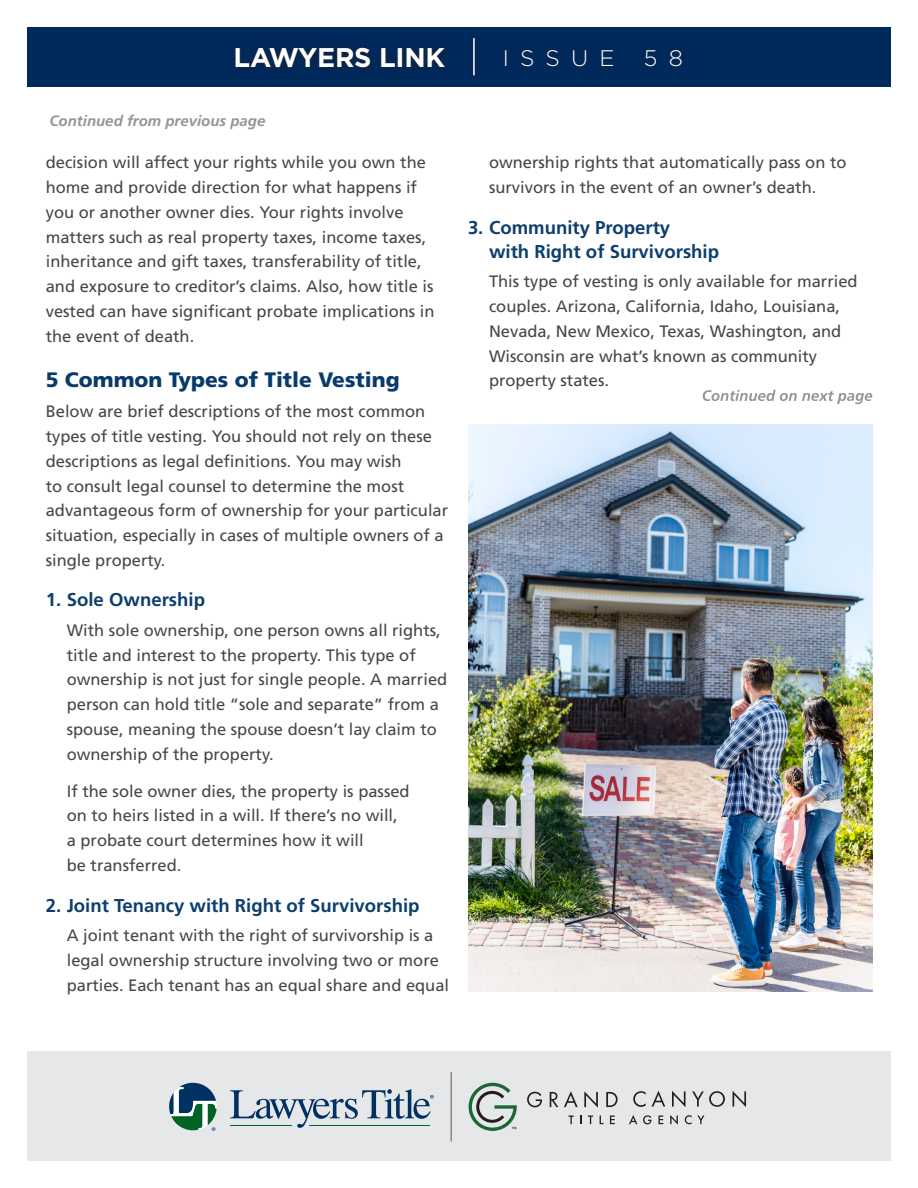
<style>
.page{position:relative;width:918px;height:1188px;background:#fff}
.page>*{position:absolute;margin:0;border:0;box-sizing:border-box;transform-origin:0 0}
.t1{font:700 27px "Gotham";letter-spacing:-.01em;color:#fff}
.t2{font:300 22.5px "Gotham";letter-spacing:.5em;color:#fff}
.t3{font:900 20.85px "Frutiger LT Std";color:#083b6b}
.t4{font:700 18.6px/24.2px "Frutiger LT Std";color:#0d3e6d}
.body_indented{font:16.5px/24.8px "Frutiger LT Std";color:#464748}
.body{font:16.5px/24.8px "Frutiger LT Std";color:#464748}
.body-2{font:italic 700 15px "Frutiger LT Std";color:#939598}
</style>
<div class="page">
<div style="left:27px;top:1052px;width:864px;height:109px;background:#e6e7e9"></div>
<div style="left:27px;top:27px;width:864px;height:59px;background:#00295c"></div>
<div style="left:229px;top:41px;width:222px;height:33px;background:#231f20;opacity:.66"></div>
<hr style="left:473px;top:39px;width:2px;height:36px;background:#fff">
<img style="left:468px;top:424px;width:404px;height:568px">
<svg style="left:703px;top:390px;width:169px;height:14px"></svg>
<hr style="left:451px;top:1072px;width:1px;height:69px;background:#57585a">
<svg style="left:169px;top:1083px;width:48px;height:48px"></svg>
<svg style="left:230px;top:1089px;width:204px;height:39px"></svg>
<svg style="left:527px;top:1092px;width:15px;height:15px"></svg>
<svg style="left:550px;top:1092px;width:8px;height:15px"></svg>
<svg style="left:564px;top:1091px;width:14px;height:16px"></svg>
<svg style="left:584px;top:1091px;width:14px;height:17px"></svg>
<svg style="left:606px;top:1092px;width:12px;height:15px"></svg>
<svg style="left:633px;top:1091px;width:13px;height:16px"></svg>
<svg style="left:652px;top:1091px;width:13px;height:16px"></svg>
<svg style="left:672px;top:1091px;width:14px;height:16px"></svg>
<svg style="left:692px;top:1091px;width:33px;height:16px"></svg>
<svg style="left:733px;top:1091px;width:13px;height:16px"></svg>
<svg style="left:568px;top:1116px;width:6px;height:8px"></svg>
<svg style="left:588px;top:1116px;width:5px;height:8px"></svg>
<svg style="left:610px;top:1115px;width:5px;height:9px"></svg>
<svg style="left:629px;top:1115px;width:8px;height:9px"></svg>
<svg style="left:643px;top:1115px;width:9px;height:9px"></svg>
<svg style="left:658px;top:1115px;width:5px;height:9px"></svg>
<svg style="left:670px;top:1115px;width:8px;height:10px"></svg>
<svg style="left:685px;top:1115px;width:19px;height:9px"></svg>
<svg style="left:468px;top:1083px;width:49px;height:48px"></svg>
<p class="t1" style="left:234px;top:39px;width:213px">LAWYERS LINK</p>
<p class="t2" style="left:503px;top:44px;width:113px">ISSUE</p>
<p class="t2" style="left:644px;top:44px;width:41px">5 8</p>
<p class="body-2" style="left:50px;top:112px;width:217px">Continued from previous page</p>
<p class="body" style="left:46px;top:150px;width:390px">decision will affect your rights while you own the home and provide direction for what happens if you or another owner dies. Your rights involve matters such as real property taxes, income taxes, inheritance and gift taxes, transferability of title, and exposure to creditor’s claims. Also, how title is vested can have significant probate implications in the event of death.</p>
<p class="t3" style="left:46px;top:367px;width:355px">5 Common Types of Title Vesting</p>
<p class="body" style="left:46px;top:399px;width:404px">Below are brief descriptions of the most common types of title vesting. You should not rely on these descriptions as legal definitions. You may wish<br>to consult legal counsel to determine the most advantageous form of ownership for your particular situation, especially in cases of multiple owners of a single property.</p>
<p class="t4" style="left:46px;top:588px;width:161px">1. Sole Ownership</p>
<p class="body_indented" style="left:67px;top:618px;width:382px">With sole ownership, one person owns all rights, title and interest to the property. This type of ownership is not just for single people. A married person can hold title “sole and separate” from a spouse, meaning the spouse doesn’t lay claim to ownership of the property.</p>
<p class="body_indented" style="left:67px;top:779px;width:344px">If the sole owner dies, the property is passed on to heirs listed in a will. If there’s no will, a probate court determines how it will<br>be transferred.</p>
<p class="t4" style="left:46px;top:893px;width:375px">2. Joint Tenancy with Right of Survivorship</p>
<p class="body_indented" style="left:67px;top:923px;width:384px">A joint tenant with the right of survivorship is a legal ownership structure involving two or more parties. Each tenant has an equal share and equal</p>
<p class="body_indented" style="left:489px;top:150px;width:359px">ownership rights that automatically pass on to survivors in the event of an owner’s death.</p>
<p class="t4" style="left:489px;top:215px;width:232px;text-indent:-21px">3. Community Property<br>with Right of Survivorship</p>
<p class="body_indented" style="left:489px;top:269px;width:370px">This type of vesting is only available for married couples. Arizona, California, Idaho, Louisiana, Nevada, New Mexico, Texas, Washington, and Wisconsin are what’s known as community property states.</p>
</div>
